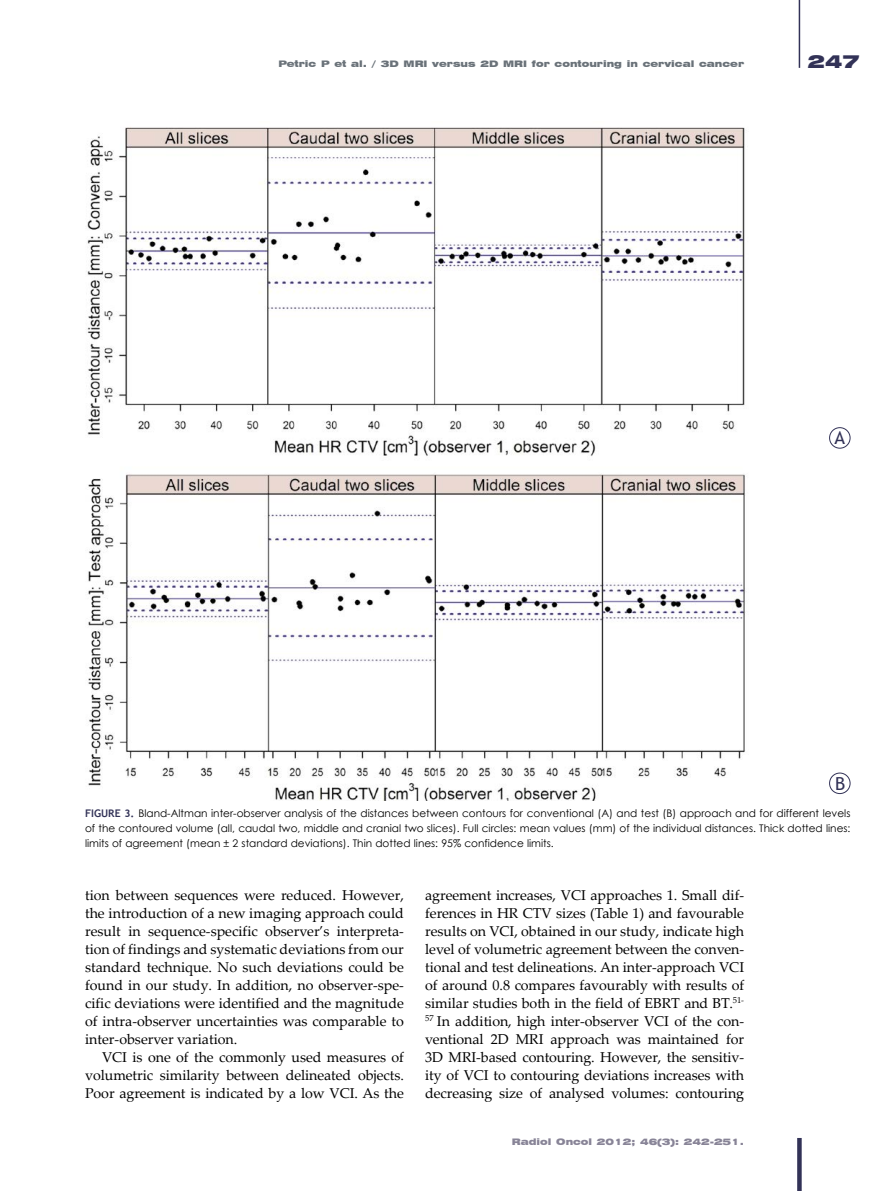
<style>
.page{position:relative;width:893px;height:1191px;background:#fff}
.page>*{position:absolute;margin:0;border:0;box-sizing:border-box;transform-origin:0 0}
.t1{font:900 expanded 18px "Swiss 721 BT";color:#323257}
.t2{font:18px "Trebuchet MS";color:#323257}
.t3{font:14.25px/18px "Palatino Linotype";letter-spacing:-.005em;color:#000;text-align:justify}
.t4{font:10.5px/15px "Century Gothic";color:#000;text-align:justify}
.t5{font:900 expanded 9px "Swiss 721 BT";color:#6a7279}
.t6{font:900 expanded 9px "Swiss 721 BT";color:#888497}
.s1{font-family:"Trebuchet MS";font-weight:700;color:#323257}
</style>
<div class="page">
<div style="left:797px;top:1138px;width:5px;height:53px;background:#323257"></div>
<hr style="left:799px;top:0;width:1px;height:68px;background:#323257">
<img style="left:86px;top:127px;width:659px;height:673px">
<div style="left:829px;top:427px;width:21px;height:21px;border:1px solid #323257;border-radius:50%"></div>
<div style="left:829px;top:772px;width:21px;height:22px;border:1px solid #323257;border-radius:50%"></div>
<p class="t5" style="left:278px;top:58px;width:467px">Petric P et al. / 3D MRI versus 2D MRI for contouring in cervical cancer</p>
<p class="t1" style="left:808px;top:50px;width:53px">247</p>
<p class="t2" style="left:835px;top:427px;width:12px">A</p>
<p class="t2" style="left:835px;top:772px;width:12px">B</p>
<p class="t4" style="left:85px;top:805px;width:767px"><span class="s1">FIGURE 3.</span> Bland-Altman inter-observer analysis of the distances between contours for conventional (A) and test (B) approach and for different levels of the contoured volume (all, caudal two, middle and cranial two slices). Full circles: mean values (mm) of the individual distances. Thick dotted lines: limits of agreement (mean ± 2 standard deviations). Thin dotted lines: 95% confidence limits.</p>
<p class="t3" style="left:85px;top:885px;width:320px">tion between sequences were reduced. However, the introduction of a new imaging approach could result in sequence-specific observer’s interpreta&shy;tion of findings and systematic deviations from our standard technique. No such deviations could be found in our study. In addition, no observer-spe&shy;cific deviations were identified and the magnitude of intra-observer uncertainties was comparable to inter-observer variation.</p>
<p class="t3" style="left:85px;top:1047px;width:320px;text-indent:17px">VCI is one of the commonly used measures of volumetric similarity between delineated objects.<br>Poor agreement is indicated by a low VCI. As the</p>
<p class="t3" style="left:425px;top:885px;width:320px">agreement increases, VCI approaches 1. Small dif&shy;ferences in HR CTV sizes (Table 1) and favourable results on VCI, obtained in our study, indicate high level of volumetric agreement between the conven&shy;tional and test delineations. An inter-approach VCI of around 0.8 compares favourably with results of similar studies both in the field of EBRT and BT.<sup>51- 57</sup> In addition, high inter-observer VCI of the con&shy;ventional 2D MRI approach was maintained for 3D MRI-based contouring. However, the sensitiv&shy;ity of VCI to contouring deviations increases with decreasing size of analysed volumes: contouring</p>
<p class="t6" style="left:512px;top:1136px;width:234px">Radiol Oncol 2012; 46(3): 242-251.</p>
</div>
